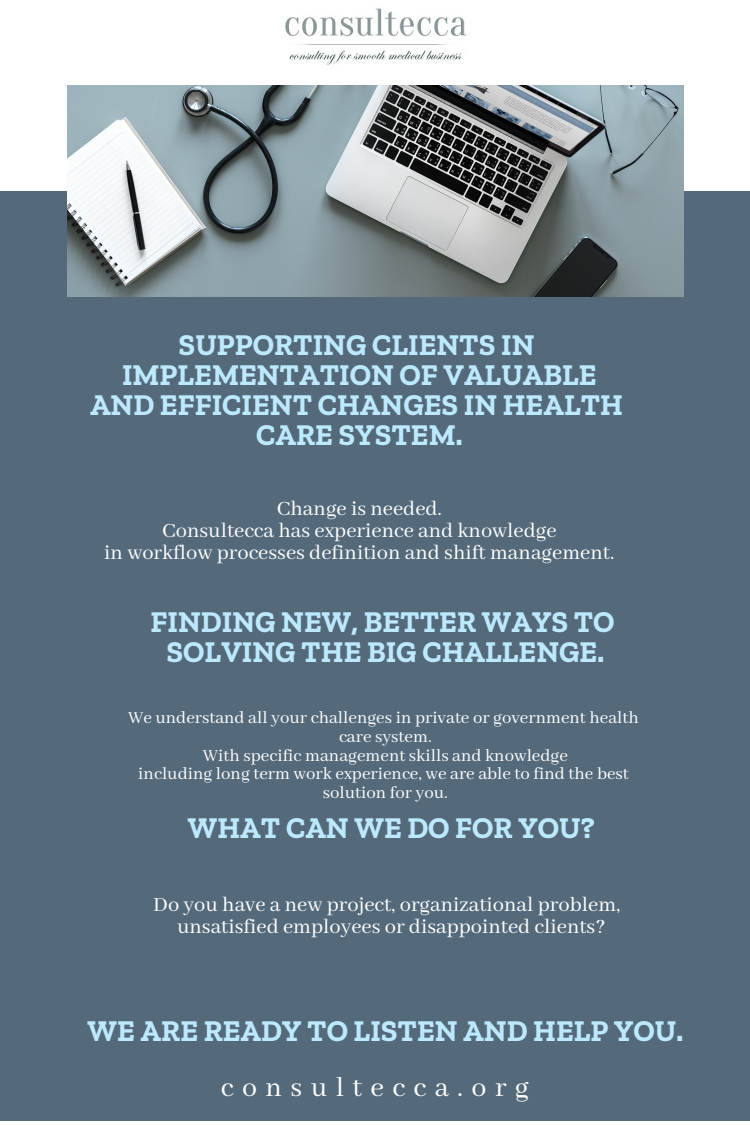
<style>
.page{position:relative;width:750px;height:1125px;background:#fff}
.page>*{position:absolute;margin:0;border:0;box-sizing:border-box;transform-origin:0 0}
.t1{font:700 30px/30px "Zilla Slab";color:#bde9ff;text-align:center}
.t2{font:30px "Abhaya Libre";letter-spacing:.28em;color:#fff}
.t3{font:22.5px/21.8px "Abhaya Libre";color:#fff;text-align:center}
.t4{font:18.75px/18.8px "Abhaya Libre";color:#fff;text-align:center}
</style>
<div class="page">
<div style="left:0;top:191px;width:750px;height:929px;background:#546a7b"></div>
<img style="left:67px;top:85px;width:616px;height:212px">
<img style="left:285px;top:8px;width:182px;height:57px">
<h1 class="t1" style="left:90px;top:329px;width:535px">SUPPORTING CLIENTS IN<br>IMPLEMENTATION OF VALUABLE<br>AND EFFICIENT CHANGES IN HEALTH<br>CARE SYSTEM.</h1>
<p class="t3" style="left:104px;top:499px;width:512px">Change is needed.<br>Consultecca has experience and knowledge<br>in workflow processes definition and shift management.</p>
<h1 class="t1" style="left:151px;top:606px;width:466px">FINDING NEW, BETTER WAYS TO<br>SOLVING THE BIG CHALLENGE.</h1>
<p class="t4" style="left:128px;top:709px;width:512px">We understand all your challenges in private or government health care system.<br>With specific management skills and knowledge<br>including long term work experience, we are able to find the best solution for you.</p>
<h1 class="t1" style="left:188px;top:813px;width:409px">WHAT CAN WE DO FOR YOU?</h1>
<p class="t3" style="left:153px;top:895px;width:469px">Do you have a new project, organizational problem, unsatisfied employees or disappointed clients?</p>
<h1 class="t1" style="left:88px;top:1016px;width:597px">WE ARE READY TO LISTEN AND HELP YOU.</h1>
<h1 class="t2" style="left:221px;top:1071px;width:310px">consultecca.org</h1>
</div>
